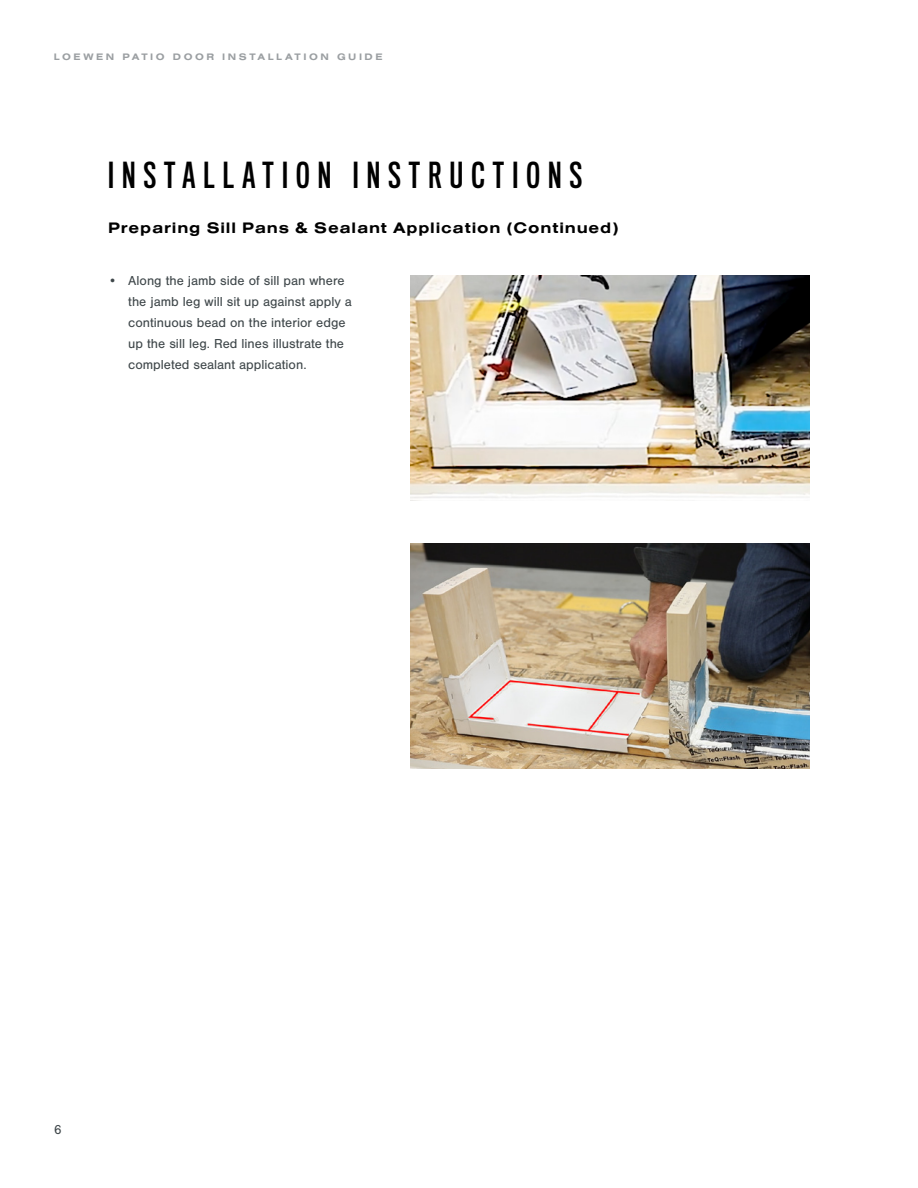
<style>
.page{position:relative;width:918px;height:1188px;background:#fff}
.page>*{position:absolute;margin:0;border:0;box-sizing:border-box;transform-origin:0 0}
.t1{font:33px "Titling Gothic FB Comp Standard";letter-spacing:.25em;color:#000}
.t2{font:700 15.75px "Nimbus San Ext";letter-spacing:.05em;color:#000}
.t3{font:13.5px/21px "Nimbus San";color:#3f474a}
.t4{font:700 9.75px "Nimbus San Ext";letter-spacing:.26em;color:#9b9fa2}
</style>
<div class="page">
<img style="left:410px;top:276px;width:400px;height:225px">
<img style="left:410px;top:544px;width:400px;height:225px">
<p class="t4" style="left:54px;top:50px;width:330px">LOEWEN PATIO DOOR INSTALLATION GUIDE</p>
<h1 class="t1" style="left:108px;top:157px;width:476px">INSTALLATION INSTRUCTIONS</h1>
<p class="t2" style="left:108px;top:217px;width:512px">Preparing Sill Pans &amp; Sealant Application (Continued)</p>
<p class="t3" style="left:128px;top:270px;width:225px;text-indent:-20px">• Along the jamb side of sill pan where the jamb leg will sit up against apply a continuous bead on the interior edge up the sill leg. Red lines illustrate the completed sealant application.</p>
<p class="t3" style="left:54px;top:1119px;width:9px">6</p>
</div>
